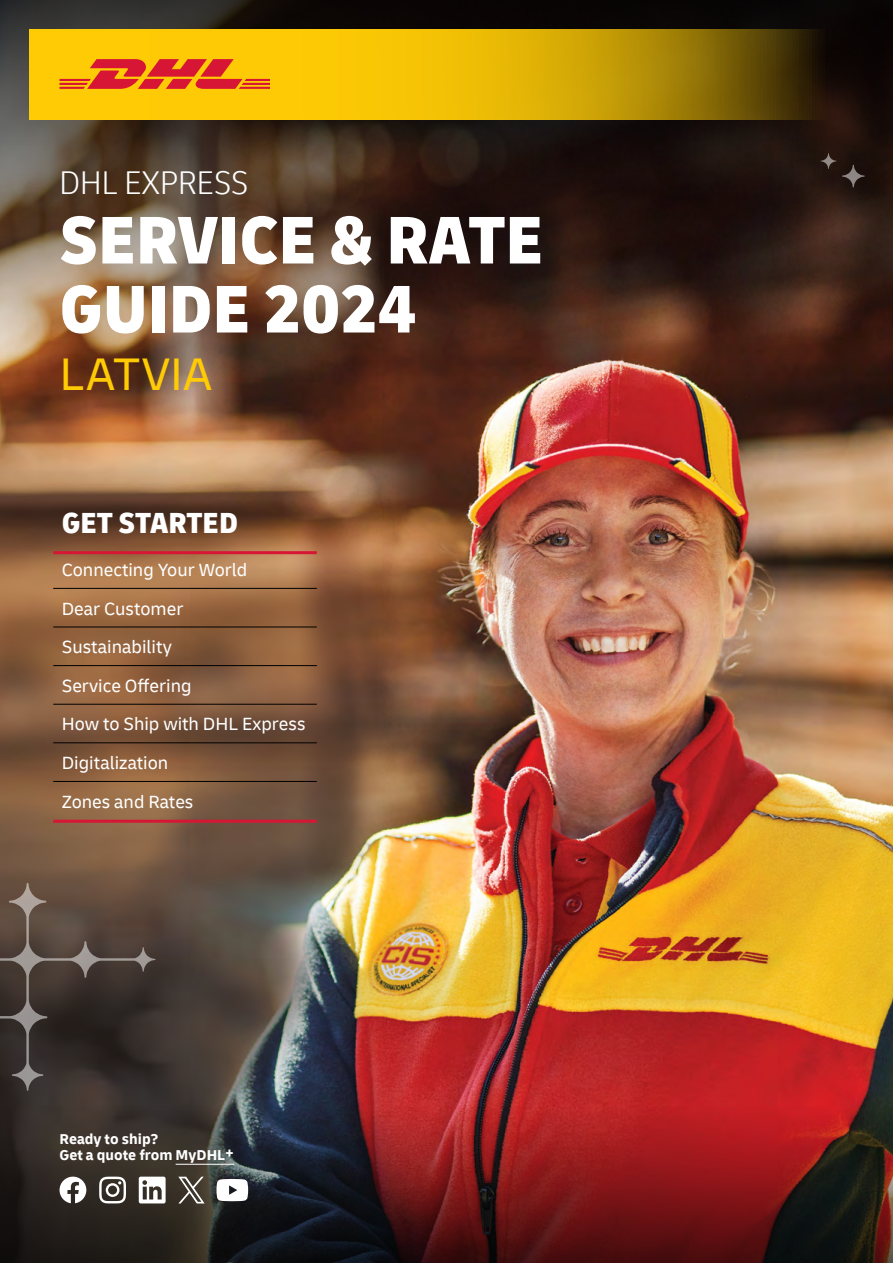
<style>
.page{position:relative;width:893px;height:1263px;background:#fff}
.page>*{position:absolute;margin:0;border:0;box-sizing:border-box;transform-origin:0 0}
.H1_Cover_Headline{font:900 condensed 70.5px/69px "Delivery";color:#fff}
.H1_Cover_Headline-2{font:48px "Delivery";color:#ffcb05}
.H1_Cover_Headline-3{font:300 condensed 34.5px "Delivery";color:#fff}
.TOC_Main_Table_of_Contents_Heading{font:900 condensed 30.6px "Delivery";color:#fff}
.TOCI_Table_of_Contents_Item{font:18.6px "Delivery";color:#fff}
.P_Contact_information{font:700 15px "Delivery";color:#fff}
</style>
<div class="page">
<img style="left:0;top:376px;width:395px;height:730px">
<img style="left:395px;top:376px;width:498px;height:730px">
<svg style="left:0;top:1106px;width:893px;height:157px;background:#531d1e"></svg>
<svg style="left:0;top:0;width:893px;height:376px;background:#463023"></svg>
<svg style="left:821px;top:153px;width:15px;height:16px"></svg>
<svg style="left:842px;top:165px;width:23px;height:22px"></svg>
<svg style="left:0;top:883px;width:155px;height:208px;background:#493d37"></svg>
<svg style="left:30px;top:30px;width:833px;height:89px;background:#c59c05"></svg>
<svg style="left:60px;top:59px;width:210px;height:30px;background:#e8671f"></svg>
<hr style="left:53px;top:551px;width:264px;height:3px;background:#d71635">
<hr style="left:53px;top:588px;width:264px;height:1px;background:#000">
<hr style="left:53px;top:627px;width:264px;height:1px;background:#000">
<hr style="left:53px;top:665px;width:264px;height:1px;background:#000">
<hr style="left:53px;top:704px;width:264px;height:1px;background:#000">
<hr style="left:53px;top:742px;width:264px;height:1px;background:#000">
<hr style="left:53px;top:781px;width:264px;height:1px;background:#000">
<hr style="left:53px;top:820px;width:264px;height:3px;background:#d71635">
<hr style="left:176px;top:1164px;width:49px;height:1px;background:#fff">
<svg style="left:60px;top:1176px;width:26px;height:27px"></svg>
<svg style="left:99px;top:1176px;width:27px;height:27px"></svg>
<svg style="left:139px;top:1176px;width:27px;height:27px"></svg>
<svg style="left:178px;top:1177px;width:27px;height:26px"></svg>
<svg style="left:216px;top:1179px;width:32px;height:22px"></svg>
<h1 class="H1_Cover_Headline-3" style="left:60px;top:163px;width:190px">DHL EXPRESS</h1>
<h1 class="H1_Cover_Headline" style="left:60px;top:206px;width:485px">SERVICE &amp; RATE<br>GUIDE 2024</h1>
<h1 class="H1_Cover_Headline-2" style="left:60px;top:345px;width:154px">LATVIA</h1>
<h2 class="TOC_Main_Table_of_Contents_Heading" style="left:62px;top:503px;width:178px">GET STARTED</h2>
<p class="TOCI_Table_of_Contents_Item" style="left:62px;top:559px;width:187px">Connecting Your World</p>
<p class="TOCI_Table_of_Contents_Item" style="left:62px;top:597px;width:123px">Dear Customer</p>
<p class="TOCI_Table_of_Contents_Item" style="left:62px;top:636px;width:112px">Sustainability</p>
<p class="TOCI_Table_of_Contents_Item" style="left:62px;top:674px;width:131px">Service Offering</p>
<p class="TOCI_Table_of_Contents_Item" style="left:62px;top:713px;width:245px">How to Ship with DHL Express</p>
<p class="TOCI_Table_of_Contents_Item" style="left:62px;top:752px;width:108px">Digitalization</p>
<p class="TOCI_Table_of_Contents_Item" style="left:62px;top:790px;width:133px">Zones and Rates</p>
<p class="P_Contact_information" style="left:60px;top:1129px;width:100px">Ready to ship?</p>
<p class="P_Contact_information" style="left:60px;top:1145px;width:176px">Get a quote from MyDHL+</p>
</div>
